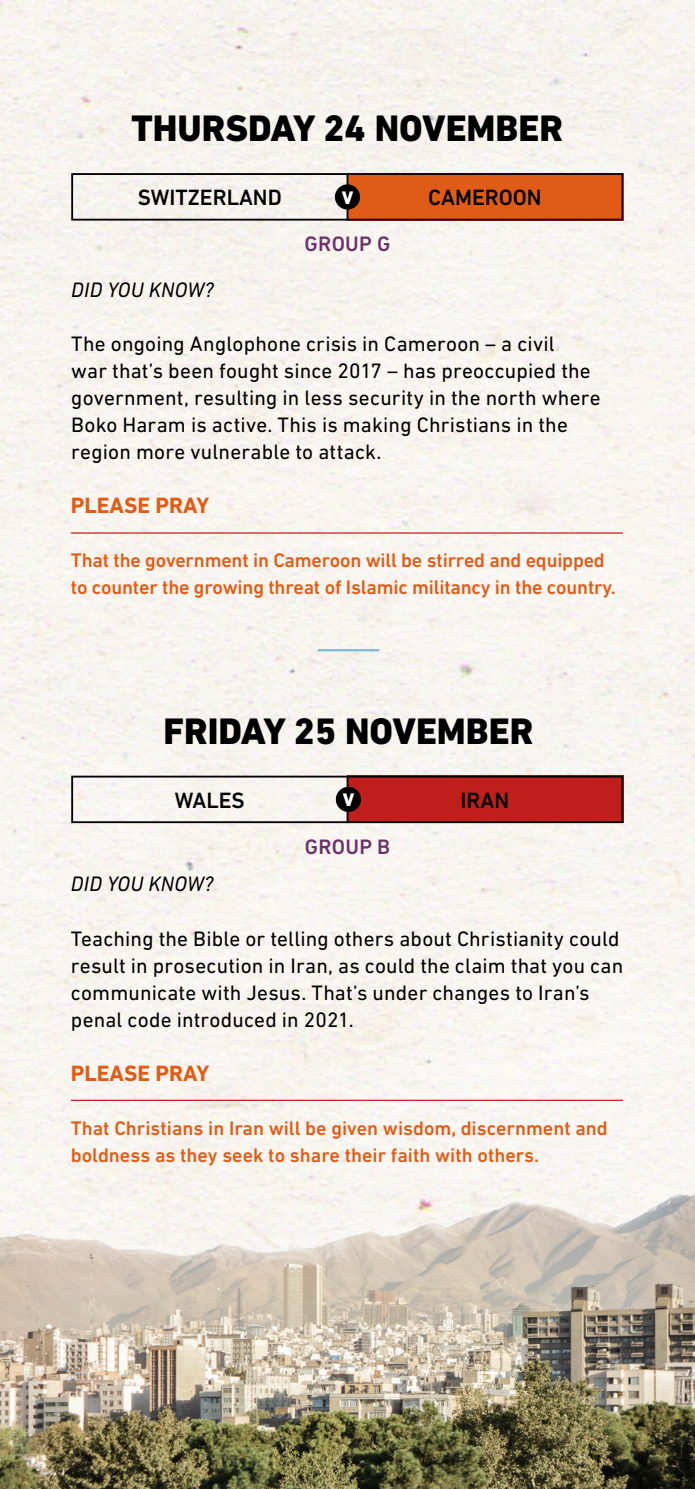
<style>
.page{position:relative;width:695px;height:1489px;background:#fff}
.page>*{position:absolute;margin:0;border:0;box-sizing:border-box;transform-origin:0 0}
.t1{font:800 37.5px "DIN Next LT Pro";color:#000}
.t2{font:500 22.5px "DIN Next LT Pro";color:#000}
.t3{font:700 22.5px "DIN Next LT Pro";color:#e05c16}
.t4{font:21.25px/27px "DIN Next LT Pro";letter-spacing:.01em;color:#000}
.t5{font:italic 21.25px "DIN Next LT Pro";letter-spacing:.01em;color:#000}
.t6{font:500 21.25px "DIN Next LT Pro";letter-spacing:.015em;color:#6b3267}
.t7{font:500 20px/27px "DIN Next LT Pro";letter-spacing:-.01em;color:#e05c16}
.t8{font:800 18.5px "DIN Next LT Pro";color:#fff}
</style>
<div class="page">
<img style="left:0;top:0;width:694px;height:1177px">
<img style="left:0;top:1177px;width:694px;height:311px">
<svg style="left:70px;top:172px;width:554px;height:49px"></svg>
<svg style="left:70px;top:774px;width:554px;height:50px"></svg>
<hr style="left:346px;top:173px;width:2px;height:47px;background:#000">
<hr style="left:346px;top:775px;width:2px;height:48px;background:#000">
<div style="left:336px;top:786px;width:25px;height:26px;background:#000;border-radius:50%"></div>
<hr style="left:71px;top:532px;width:552px;height:1px;background:#c01f1c">
<hr style="left:71px;top:1099px;width:552px;height:1px;background:#c01f1c">
<hr style="left:317px;top:649px;width:62px;height:2px;background:#87bcd2">
<div style="left:335px;top:184px;width:25px;height:25px;background:#000;border-radius:50%"></div>
<h1 class="t1" style="left:131px;top:106px;width:433px">THURSDAY 24 NOVEMBER</h1>
<p class="t2" style="left:138px;top:184px;width:145px">SWITZERLAND</p>
<p class="t2" style="left:428px;top:184px;width:115px">CAMEROON</p>
<p class="t8" style="left:342px;top:187px;width:13px">V</p>
<p class="t6" style="left:304px;top:232px;width:87px">GROUP G</p>
<p class="t5" style="left:71px;top:278px;width:144px">DID YOU KNOW?</p>
<p class="t4" style="left:71px;top:330px;width:530px">The ongoing Anglophone crisis in Cameroon – a civil<br>war that’s been fought since 2017 – has preoccupied the government, resulting in less security in the north where Boko Haram is active. This is making Christians in the region more vulnerable to attack.</p>
<p class="t3" style="left:71px;top:492px;width:140px">PLEASE PRAY</p>
<p class="t7" style="left:71px;top:547px;width:546px">That the government in Cameroon will be stirred and equipped to counter the growing threat of Islamic militancy in the country.</p>
<h1 class="t1" style="left:163px;top:708px;width:371px">FRIDAY 25 NOVEMBER</h1>
<p class="t2" style="left:175px;top:787px;width:71px">WALES</p>
<p class="t8" style="left:343px;top:789px;width:13px">V</p>
<p class="t2" style="left:460px;top:787px;width:50px">IRAN</p>
<p class="t6" style="left:305px;top:834px;width:87px">GROUP B</p>
<p class="t5" style="left:71px;top:872px;width:144px">DID YOU KNOW?</p>
<p class="t4" style="left:71px;top:924px;width:554px">Teaching the Bible or telling others about Christianity could result in prosecution in Iran, as could the claim that you can communicate with Jesus. That’s under changes to Iran’s penal code introduced in 2021.</p>
<p class="t3" style="left:71px;top:1059px;width:140px">PLEASE PRAY</p>
<p class="t7" style="left:71px;top:1114px;width:538px">That Christians in Iran will be given wisdom, discernment and boldness as they seek to share their faith with others.</p>
</div>
